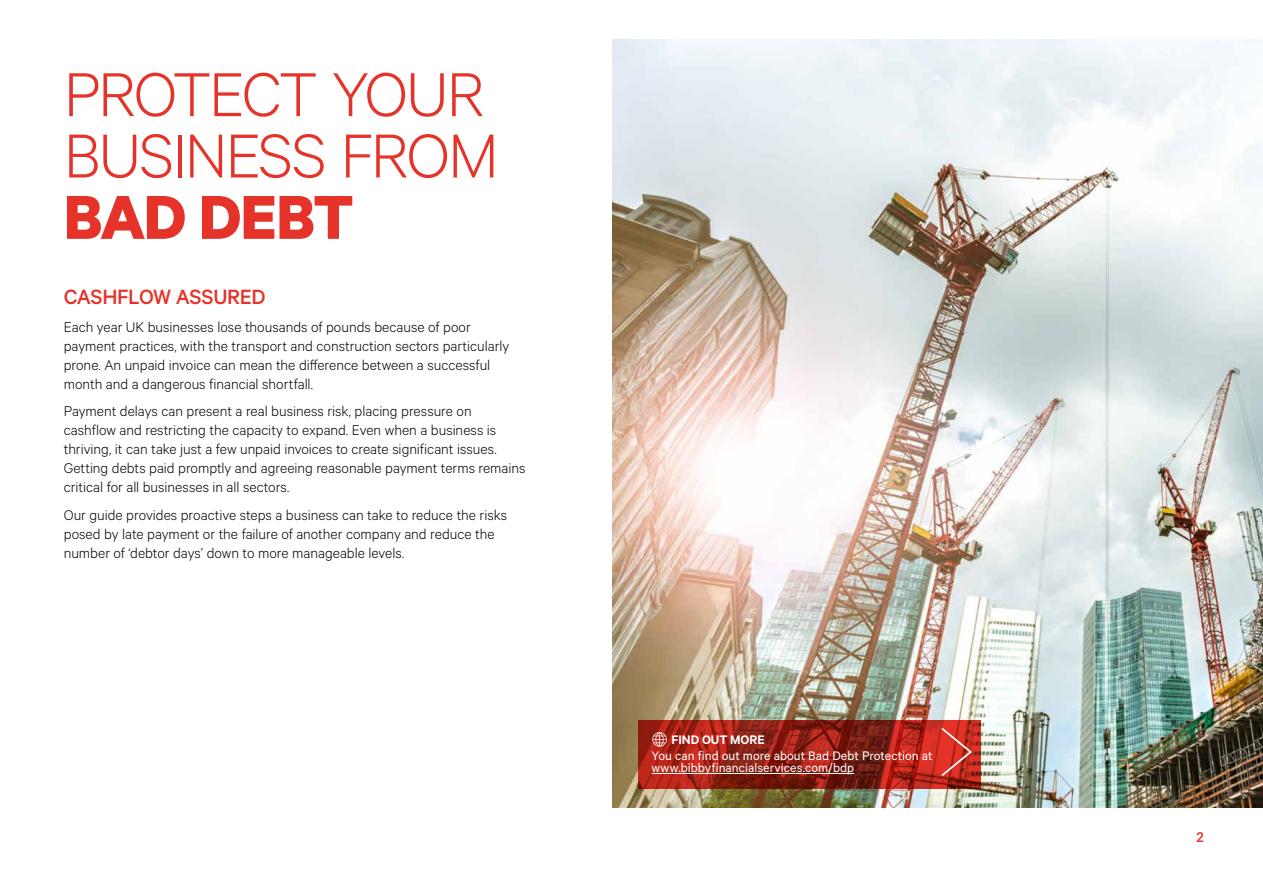
<style>
.page{position:relative;width:1263px;height:893px;background:#fff}
.page>*{position:absolute;margin:0;border:0;box-sizing:border-box;transform-origin:0 0}
.t1{font:300 69.75px/61.3px "Calibre";letter-spacing:-.035em;color:#e63329}
.t2{font:700 69.75px "Calibre";letter-spacing:-.025em;color:#e63329}
.t3{font:500 23.25px "Calibre";letter-spacing:-.015em;color:#e63329}
.t4{font:300 15.9px/19px "Calibre";color:#000}
.t5{font:13.95px/12.8px "Calibre";letter-spacing:.005em;color:#fff}
.t6{font:600 13.95px "Calibre";color:#fff}
</style>
<div class="page">
<img style="left:613px;top:40px;width:650px;height:767px">
<svg style="left:638px;top:720px;width:343px;height:68px;background:#9a2116"></svg>
<hr style="left:651px;top:773px;width:203px;height:1px;background:#fff">
<svg style="left:652px;top:732px;width:15px;height:15px"></svg>
<svg style="left:941px;top:728px;width:31px;height:48px"></svg>
<h1 class="t1" style="left:64px;top:61px;width:437px">PROTECT YOUR<br>BUSINESS FROM</h1>
<h1 class="t2" style="left:64px;top:174px;width:291px">BAD DEBT</h1>
<h2 class="t3" style="left:64px;top:283px;width:203px">CASHFLOW ASSURED</h2>
<p class="t4" style="left:64px;top:317px;width:447px">Each year UK businesses lose thousands of pounds because of poor payment practices, with the transport and construction sectors particularly prone. An unpaid invoice can mean the difference between a successful month and a dangerous financial shortfall.</p>
<p class="t4" style="left:64px;top:401px;width:463px">Payment delays can present a real business risk, placing pressure on cashflow and restricting the capacity to expand. Even when a business is thriving, it can take just a few unpaid invoices to create significant issues.<br>Getting debts paid promptly and agreeing reasonable payment terms remains critical for all businesses in all sectors.</p>
<p class="t4" style="left:64px;top:505px;width:445px">Our guide provides proactive steps a business can take to reduce the risks posed by late payment or the failure of another company and reduce the number of ‘debtor days’ down to more manageable levels.</p>
<p class="t6" style="left:671px;top:731px;width:94px">FIND OUT MORE</p>
<p class="t5" style="left:651px;top:749px;width:282px">You can find out more about Bad Debt Protection at www.bibbyfinancialservices.com/bdp</p>
</div>
